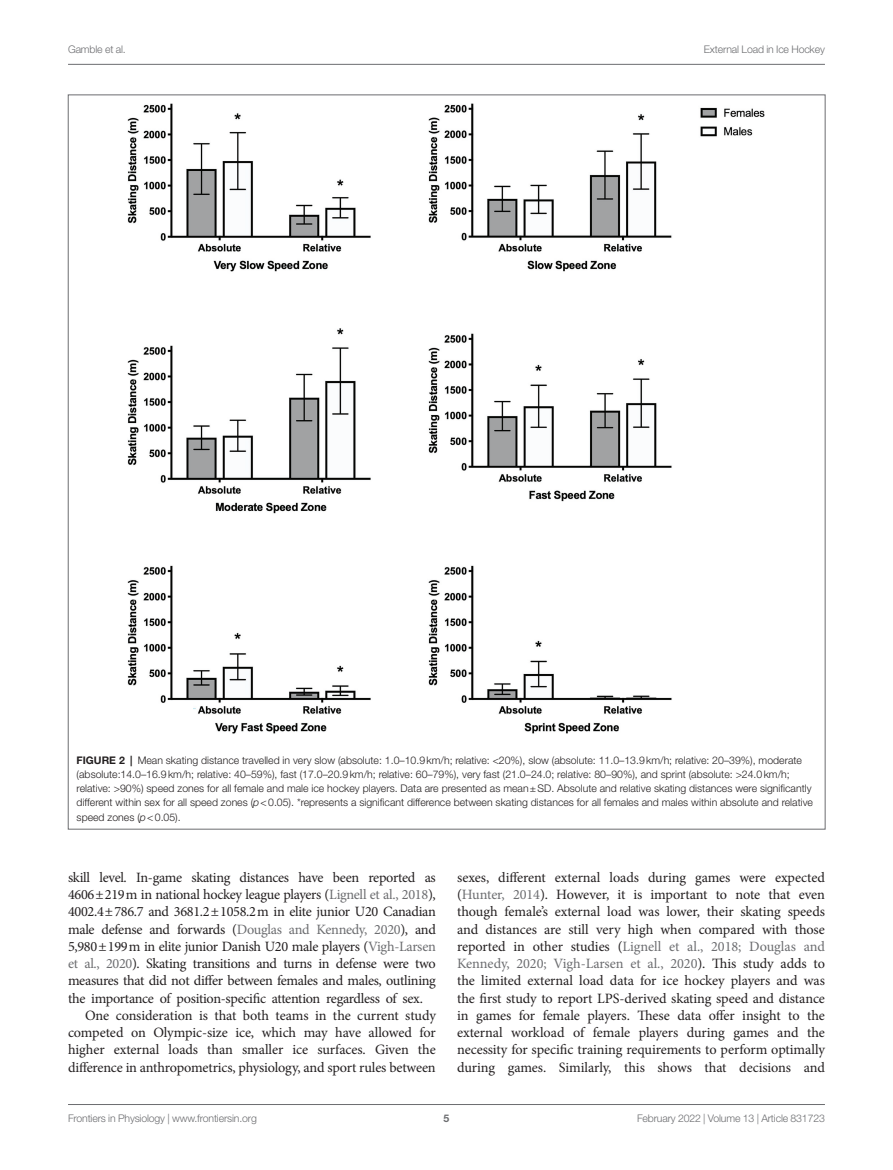
<style>
.page{position:relative;width:893px;height:1170px;background:#fff}
.page>*{position:absolute;margin:0;border:0;box-sizing:border-box;transform-origin:0 0}
.TEXT{font:14.25px/17.2px "Minion Pro";letter-spacing:-.015em;color:#231f20;text-align:justify}
.FIG_LEG{font:300 10.5px/14.2px "Helvetica Neue LT Std";color:#231f20}
.t1{font:300 10.5px "Helvetica Neue LT Std";letter-spacing:-.015em;color:#6c6d70}
.t2{font:700 10.5px "Helvetica Neue LT Std";color:#6c6d70}
.s1{font-weight:700}
.s2{font-style:italic}
.s3{color:#6c6d70}
</style>
<div class="page">
<hr style="left:68px;top:64px;width:757px;height:1px;background:#6c6d70">
<hr style="left:68px;top:1104px;width:757px;height:1px;background:#6c6d70">
<img style="left:128px;top:103px;width:637px;height:631px">
<p class="t1" style="left:68px;top:42px;width:59px">Gamble et al.</p>
<p class="t1" style="left:704px;top:42px;width:123px">External Load in Ice Hockey</p>
<p class="FIG_LEG" style="left:77px;top:752px;width:738px"><span class="s1">FIGURE 2 |</span> Mean skating distance travelled in very slow (absolute: 1.0–10.9km/h; relative: &lt;20%), slow (absolute: 11.0–13.9km/h; relative: 20–39%), moderate (absolute:14.0–16.9km/h; relative: 40–59%), fast (17.0–20.9km/h; relative: 60–79%), very fast (21.0–24.0; relative: 80–90%), and sprint (absolute: &gt;24.0km/h; relative: &gt;90%) speed zones for all female and male ice hockey players. Data are presented as mean±SD. Absolute and relative skating distances were significantly different within sex for all speed zones (<span class="s2">p</span>&lt;0.05). *represents a significant difference between skating distances for all females and males within absolute and relative speed zones (<span class="s2">p</span>&lt;0.05).</p>
<p class="TEXT" style="left:68px;top:868px;width:369px">skill level. In-game skating distances have been reported as 4606±219m in national hockey league players (<span class="s3">Lignell et al., 2018</span>), 4002.4±786.7 and 3681.2±1058.2m in elite junior U20 Canadian male defense and forwards (<span class="s3">Douglas and Kennedy, 2020</span>), and 5,980±199m in elite junior Danish U20 male players (<span class="s3">Vigh-Larsen et al., 2020</span>). Skating transitions and turns in defense were two measures that did not differ between females and males, outlining the importance of position-specific attention regardless of sex.</p>
<p class="TEXT" style="left:68px;top:1006px;width:369px;text-indent:17px">One consideration is that both teams in the current study competed on Olympic-size ice, which may have allowed for higher external loads than smaller ice surfaces. Given the difference in anthropometrics, physiology, and sport rules between</p>
<p class="TEXT" style="left:457px;top:868px;width:369px">sexes, different external loads during games were expected (<span class="s3">Hunter, 2014</span>). However, it is important to note that even though female’s external load was lower, their skating speeds and distances are still very high when compared with those reported in other studies (<span class="s3">Lignell et al., 2018; Douglas and Kennedy, 2020; Vigh-Larsen et al., 2020</span>). This study adds to the limited external load data for ice hockey players and was the first study to report LPS-derived skating speed and distance in games for female players. These data offer insight to the external workload of female players during games and the necessity for specific training requirements to perform optimally during games. Similarly, this shows that decisions and</p>
<p class="t1" style="left:68px;top:1111px;width:190px">Frontiers in Physiology | www.frontiersin.org</p>
<p class="t2" style="left:444px;top:1111px;width:7px">5</p>
<p class="t1" style="left:637px;top:1111px;width:189px">February 2022 | Volume 13 | Article 831723</p>
</div>
